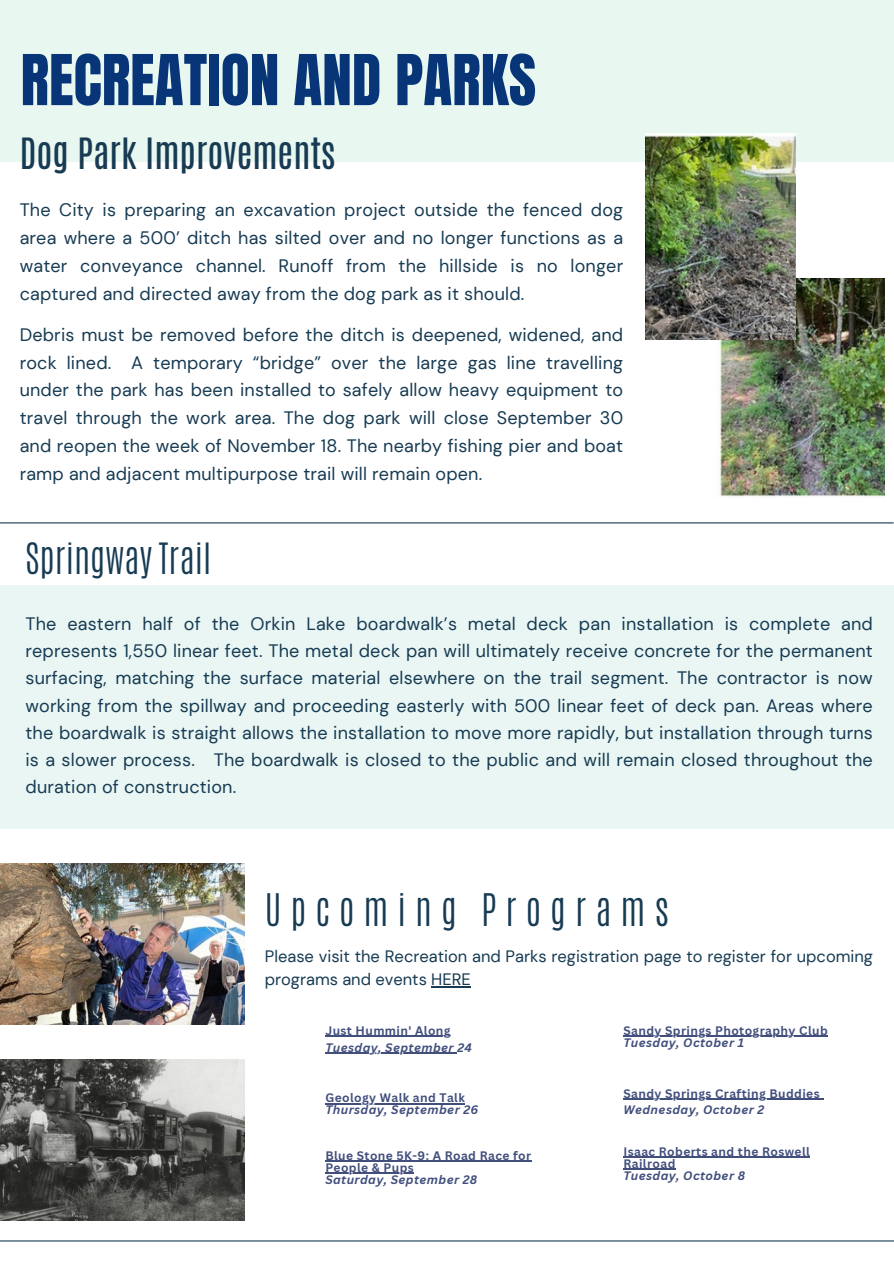
<style>
.page{position:relative;width:894px;height:1264px;background:#fff}
.page>*{position:absolute;margin:0;border:0;box-sizing:border-box;transform-origin:0 0}
.t1{font:59.55px "Anton";color:#073577}
.t2{font:300 37.5px "Antonio";letter-spacing:.24em;color:#173b53}
.t3{font:36px "Antonio";color:#173b53}
.t4{font:300 36px "Antonio";color:#173b53}
.t5{font:18px/27.8px "DM Sans";letter-spacing:.01em;color:#173b53;text-align:justify}
.t6{font:16.5px/22.5px "DM Sans";color:#173b53}
.t7{font:700 12px/12px "Canva Sans";letter-spacing:.035em;color:#424f7d}
.t8{font:italic 700 12px/12px "Canva Sans";letter-spacing:.035em;color:#424f7d}
.s1{font-style:normal}
</style>
<div class="page">
<div style="left:0;top:0;width:893px;height:162px;background:#e9f7f1"></div>
<div style="left:0;top:585px;width:892px;height:243px;background:#e9f6f3"></div>
<hr style="left:0;top:522px;width:893px;height:1px;background:#173b53">
<img style="left:0;top:863px;width:244px;height:161px">
<hr style="left:0;top:1240px;width:893px;height:1px;background:#173b53">
<img style="left:0;top:1059px;width:244px;height:160px">
<img style="left:715px;top:278px;width:169px;height:219px">
<img style="left:645px;top:133px;width:150px;height:206px">
<hr style="left:431px;top:986px;width:40px;height:1px;background:#173b53">
<hr style="left:325px;top:1035px;width:126px;height:1px;background:#424f7d">
<hr style="left:325px;top:1052px;width:132px;height:1px;background:#424f7d">
<hr style="left:325px;top:1103px;width:140px;height:1px;background:#424f7d">
<hr style="left:325px;top:1160px;width:206px;height:1px;background:#424f7d">
<hr style="left:325px;top:1172px;width:89px;height:1px;background:#424f7d">
<hr style="left:623px;top:1098px;width:196px;height:1px;background:#424f7d">
<hr style="left:623px;top:1035px;width:204px;height:1px;background:#424f7d">
<hr style="left:623px;top:1156px;width:187px;height:1px;background:#424f7d">
<hr style="left:623px;top:1168px;width:52px;height:1px;background:#424f7d">
<p class="t1" style="left:21px;top:37px;width:517px">RECREATION AND PARKS</p>
<p class="t3" style="left:20px;top:128px;width:317px">Dog Park Improvements</p>
<h3 class="t5" style="left:20px;top:196px;width:605px">The City is preparing an excavation project outside the fenced dog area where a 500’ ditch has silted over and no longer functions as a water conveyance channel. Runoff from the hillside is no longer captured and directed away from the dog park as it should.</h3>
<h3 class="t5" style="left:20px;top:321px;width:605px">Debris must be removed before the ditch is deepened, widened, and rock lined. A temporary “bridge” over the large gas line travelling under the park has been installed to safely allow heavy equipment to travel through the work area. The dog park will close September 30 and reopen the week of November 18. The nearby fishing pier and boat ramp and adjacent multipurpose trail will remain open.</h3>
<h3 class="t4" style="left:25px;top:533px;width:187px">Springway Trail</h3>
<h2 class="t5" style="left:25px;top:611px;width:848px;line-height:27px">The eastern half of the Orkin Lake boardwalk’s metal deck pan installation is complete and represents 1,550 linear feet. The metal deck pan will ultimately receive concrete for the permanent surfacing, matching the surface material elsewhere on the trail segment. The contractor is now working from the spillway and proceeding easterly with 500 linear feet of deck pan. Areas where the boardwalk is straight allows the installation to move more rapidly, but installation through turns is a slower process. The boardwalk is closed to the public and will remain closed throughout the duration of construction.</h2>
<h2 class="t2" style="left:265px;top:883px;width:406px">Upcoming Programs</h2>
<h3 class="t6" style="left:265px;top:945px;width:609px">Please visit the Recreation and Parks registration page to register for upcoming programs and events HERE</h3>
<p class="t7" style="left:325px;top:1024px;width:127px">Just Hummin' Along</p>
<p class="t8" style="left:325px;top:1040px;width:148px">Tuesday, September 24</p>
<p class="t7" style="left:325px;top:1091px;width:141px">Geology Walk and Talk</p>
<p class="t8" style="left:325px;top:1103px;width:154px">Thursday, September 26</p>
<p class="t7" style="left:325px;top:1148px;width:207px">Blue Stone 5K-9: A Road Race for</p>
<p class="t8" style="left:325px;top:1160px;width:153px"><span class="s1">People &amp; Pups<br></span>Saturday, September 28</p>
<p class="t7" style="left:623px;top:1024px;width:206px">Sandy Springs Photography Club</p>
<p class="t8" style="left:623px;top:1036px;width:122px">Tuesday, October 1</p>
<p class="t7" style="left:623px;top:1087px;width:198px">Sandy Springs Crafting Buddies</p>
<p class="t8" style="left:623px;top:1103px;width:142px">Wednesday, October 2</p>
<p class="t7" style="left:623px;top:1145px;width:188px">Isaac Roberts and the Roswell<br>Railroad</p>
<p class="t8" style="left:623px;top:1169px;width:123px">Tuesday, October 8</p>
</div>
